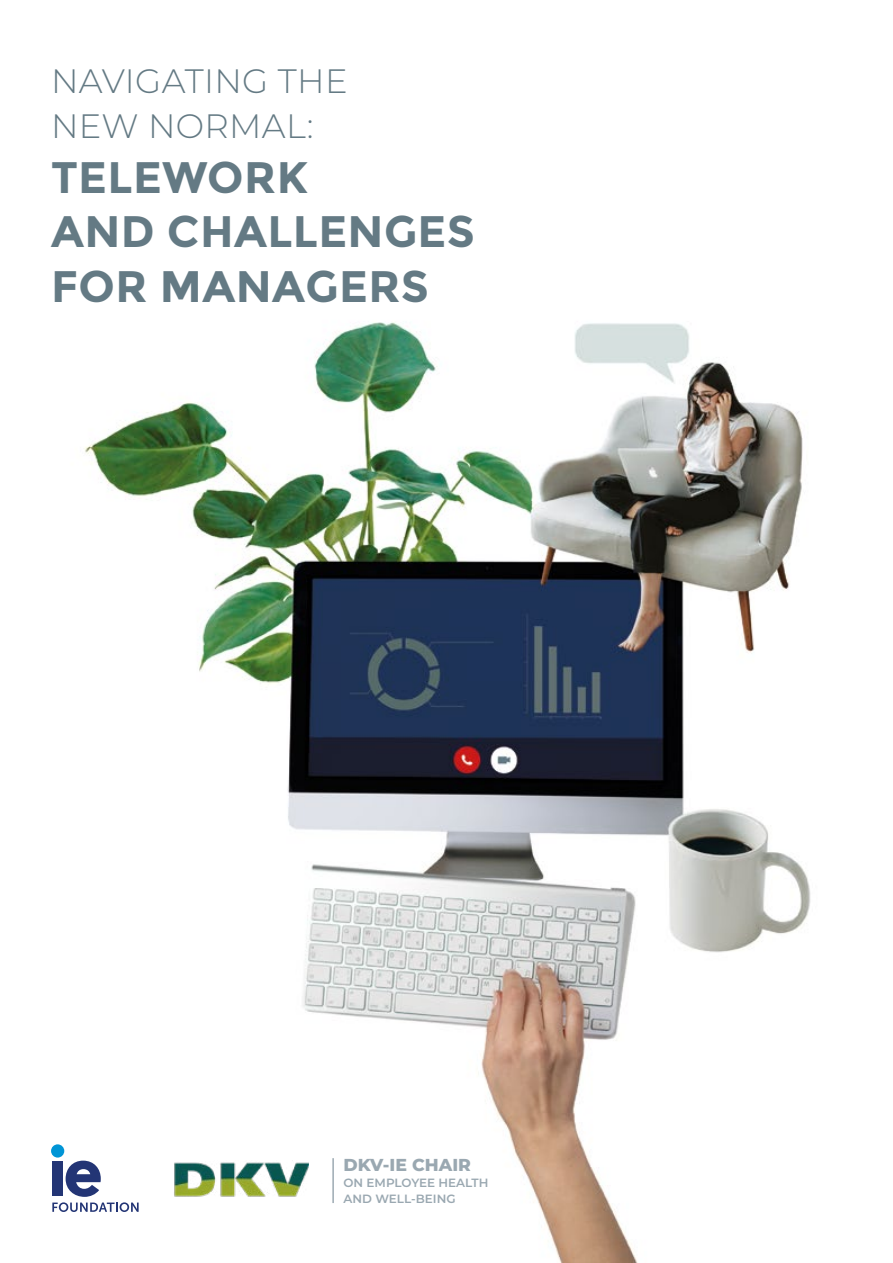
<style>
.page{position:relative;width:893px;height:1263px;background:#fff}
.page>*{position:absolute;margin:0;border:0;box-sizing:border-box;transform-origin:0 0}
.t1{font:700 44.1px/54.4px "Montserrat";letter-spacing:.01em;color:#647a84}
.t2{font:300 33.75px/45px "Montserrat";letter-spacing:.01em;color:#647a84}
.t3{font:800 17.25px "Montserrat";color:#9aa8b1}
.t4{font:600 12px/16.2px "Montserrat";color:#9aa8b1}
</style>
<div class="page">
<img style="left:51px;top:322px;width:760px;height:941px">
<img style="left:174px;top:1154px;width:135px;height:45px">
<div style="left:51px;top:1144px;width:13px;height:13px;background:#0095d6;border-radius:50%"></div>
<svg style="left:52px;top:1160px;width:87px;height:52px"></svg>
<div style="left:305px;top:1112px;width:6px;height:7px;background:#fff;border-radius:50%"></div>
<hr style="left:332px;top:1158px;width:2px;height:45px;background:#9aa8b1">
<p class="t2" style="left:51px;top:58px;width:298px">NAVIGATING THE<br>NEW NORMAL:</p>
<p class="t1" style="left:51px;top:150px;width:425px">TELEWORK<br>AND CHALLENGES<br>FOR MANAGERS</p>
<p class="t3" style="left:343px;top:1152px;width:129px">DKV-IE CHAIR</p>
<p class="t4" style="left:343px;top:1174px;width:146px">ON EMPLOYEE HEALTH<br>AND WELL-BEING</p>
</div>
